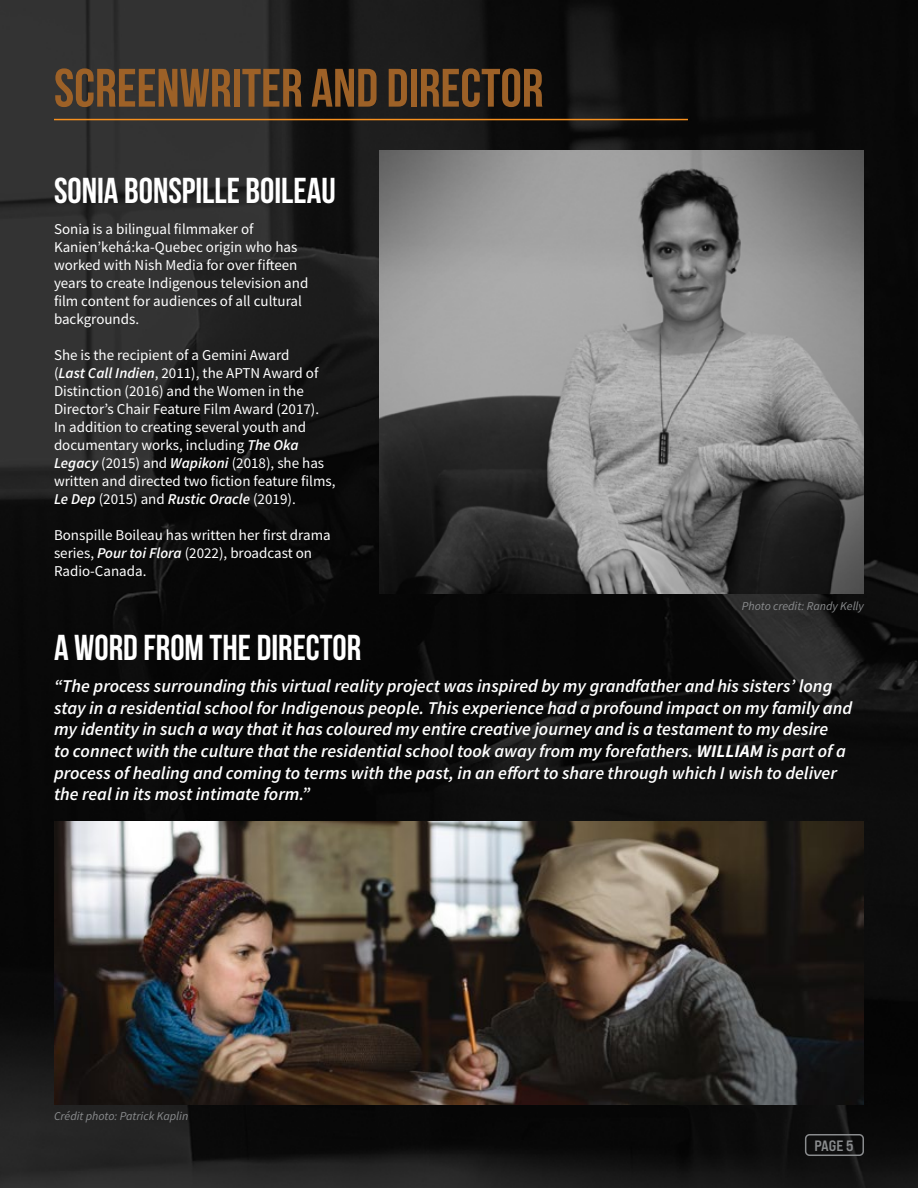
<style>
.page{position:relative;width:918px;height:1188px;background:#fff}
.page>*{position:absolute;margin:0;border:0;box-sizing:border-box;transform-origin:0 0}
.t1{font:700 54px "Bebas Neue";color:#9d6127}
.t2{font:700 36px "Bebas Neue";color:#fff}
.t3{font:italic 600 18px/21.6px "Source Sans Pro";color:#fff}
.t4{font:15px/18px "Source Sans Pro";color:#fff}
.t5{font:15px "Bebas Neue Pro Exp Bd";color:#8a8c8e}
.t6{font:italic 12px "Source Sans Pro";color:#8a8c8e}
.s1{font-weight:600;font-style:italic}
.s2{font-weight:700}
</style>
<div class="page">
<img style="left:0;top:0;width:918px;height:1188px">
<hr style="left:54px;top:119px;width:634px;height:1px;background:#f7901e">
<img style="left:379px;top:150px;width:485px;height:443px">
<img style="left:54px;top:822px;width:810px;height:283px">
<div style="left:805px;top:1134px;width:59px;height:22px;border:2px solid #8a8c8e;border-radius:4px"></div>
<h1 class="t1" style="left:54px;top:58px;width:491px">SCREENWRITER AND DIRECTOR</h1>
<h2 class="t2" style="left:54px;top:171px;width:283px">SONIA BONSPILLE BOILEAU</h2>
<p class="t4" style="left:54px;top:220px;width:256px">Sonia is a bilingual filmmaker of Kanien’kehá:ka-Quebec origin who has worked with Nish Media for over fifteen years to create Indigenous television and film content for audiences of all cultural backgrounds.</p>
<p class="t4" style="left:54px;top:346px;width:283px">She is the recipient of a Gemini Award<br>(<span class="s1">Last Call Indien</span>, 2011), the APTN Award of Distinction (2016) and the Women in the Director’s Chair Feature Film Award (2017).<br>In addition to creating several youth and documentary works, including <span class="s1">The Oka Legacy</span> (2015) and <span class="s1">Wapikoni</span> (2018), she has written and directed two fiction feature films, <span class="s1">Le Dep</span> (2015) and <span class="s1">Rustic Oracle</span> (2019).</p>
<p class="t4" style="left:54px;top:526px;width:278px">Bonspille Boileau has written her first drama series, <span class="s1">Pour toi Flora</span> (2022), broadcast on<br>Radio-Canada.</p>
<h2 class="t2" style="left:54px;top:628px;width:309px">A WORD FROM THE DIRECTOR</h2>
<p class="t6" style="left:742px;top:599px;width:124px">Photo credit: Randy Kelly</p>
<p class="t3" style="left:54px;top:675px;width:800px">“The process surrounding this virtual reality project was inspired by my grandfather and his sisters’ long stay in a residential school for Indigenous people. This experience had a profound impact on my family and my identity in such a way that it has coloured my entire creative journey and is a testament to my desire<br>to connect with the culture that the residential school took away from my forefathers. <span class="s2">WILLIAM</span> is part of a process of healing and coming to terms with the past, in an effort to share through which I wish to deliver the real in its most intimate form.”</p>
<p class="t6" style="left:54px;top:1109px;width:136px">Crédit photo: Patrick Kaplin</p>
<p class="t5" style="left:815px;top:1136px;width:40px">PAGE 5</p>
</div>
